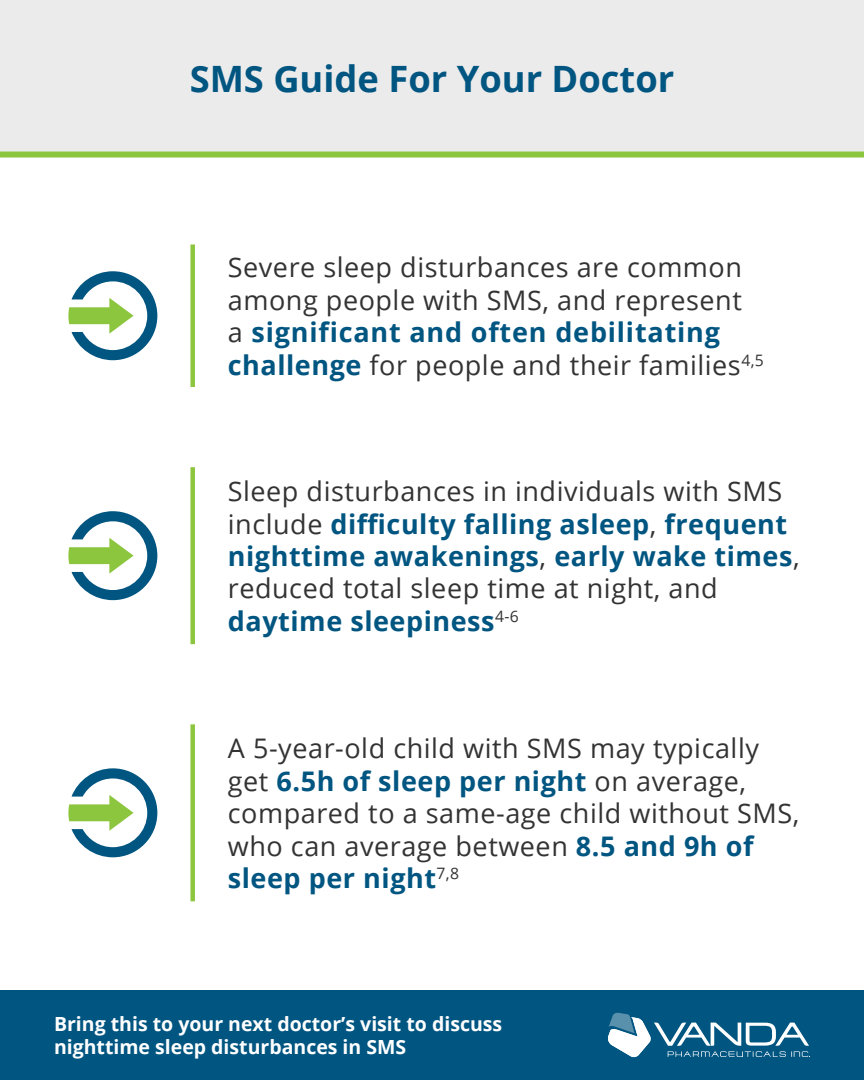
<style>
.page{position:relative;width:864px;height:1080px;background:#fff}
.page>*{position:absolute;margin:0;border:0;box-sizing:border-box;transform-origin:0 0}
.t1{font:700 36.3px "Open Sans";color:#005581}
.t2{font:27px/32.4px "Open Sans";letter-spacing:.02em;color:#333}
.t3{font:700 27px/32.4px "Open Sans";letter-spacing:.02em;color:#005581}
.t4{font:700 19.5px/23.4px "Open Sans";color:#fff}
.s1{font-weight:700;color:#005581}
.s2{font-weight:400;color:#333}
</style>
<div class="page">
<div style="left:190px;top:245px;width:5px;height:142px;background:#8cc63f"></div>
<svg style="left:68px;top:271px;width:89px;height:89px"></svg>
<div style="left:190px;top:467px;width:5px;height:177px;background:#8cc63f"></div>
<svg style="left:68px;top:511px;width:89px;height:89px"></svg>
<div style="left:190px;top:724px;width:5px;height:177px;background:#8cc63f"></div>
<svg style="left:68px;top:768px;width:89px;height:89px"></svg>
<div style="left:0;top:0;width:864px;height:156px;background:#ebebeb"></div>
<div style="left:0;top:152px;width:864px;height:6px;background:#8cc63f"></div>
<div style="left:0;top:990px;width:864px;height:90px;background:#005581"></div>
<svg style="left:608px;top:1013px;width:202px;height:45px"></svg>
<p class="t1" style="left:190px;top:53px;width:486px">SMS Guide For Your Doctor</p>
<p class="t2" style="left:228px;top:251px;width:537px">Severe sleep disturbances are common among people with SMS, and represent<br>a <span class="s1">significant and often debilitating challenge</span> for people and their families<sup>4,5</sup></p>
<p class="t3" style="left:228px;top:475px;width:573px"><span class="s2">Sleep disturbances in individuals with SMS include</span> difficulty falling asleep<span class="s2">,</span> frequent nighttime awakenings<span class="s2">,</span> early wake times<span class="s2">, reduced total sleep time at night, and </span>daytime sleepiness<sup>4-6</sup></p>
<p class="t2" style="left:228px;top:732px;width:573px">A 5-year-old child with SMS may typically get <span class="s1">6.5h of sleep per night</span> on average, compared to a same-age child without SMS, who can average between <span class="s1">8.5 and 9h of sleep per night</span><sup>7,8</sup></p>
<p class="t4" style="left:54px;top:1012px;width:450px">Bring this to your next doctor’s visit to discuss nighttime sleep disturbances in SMS</p>
</div>
